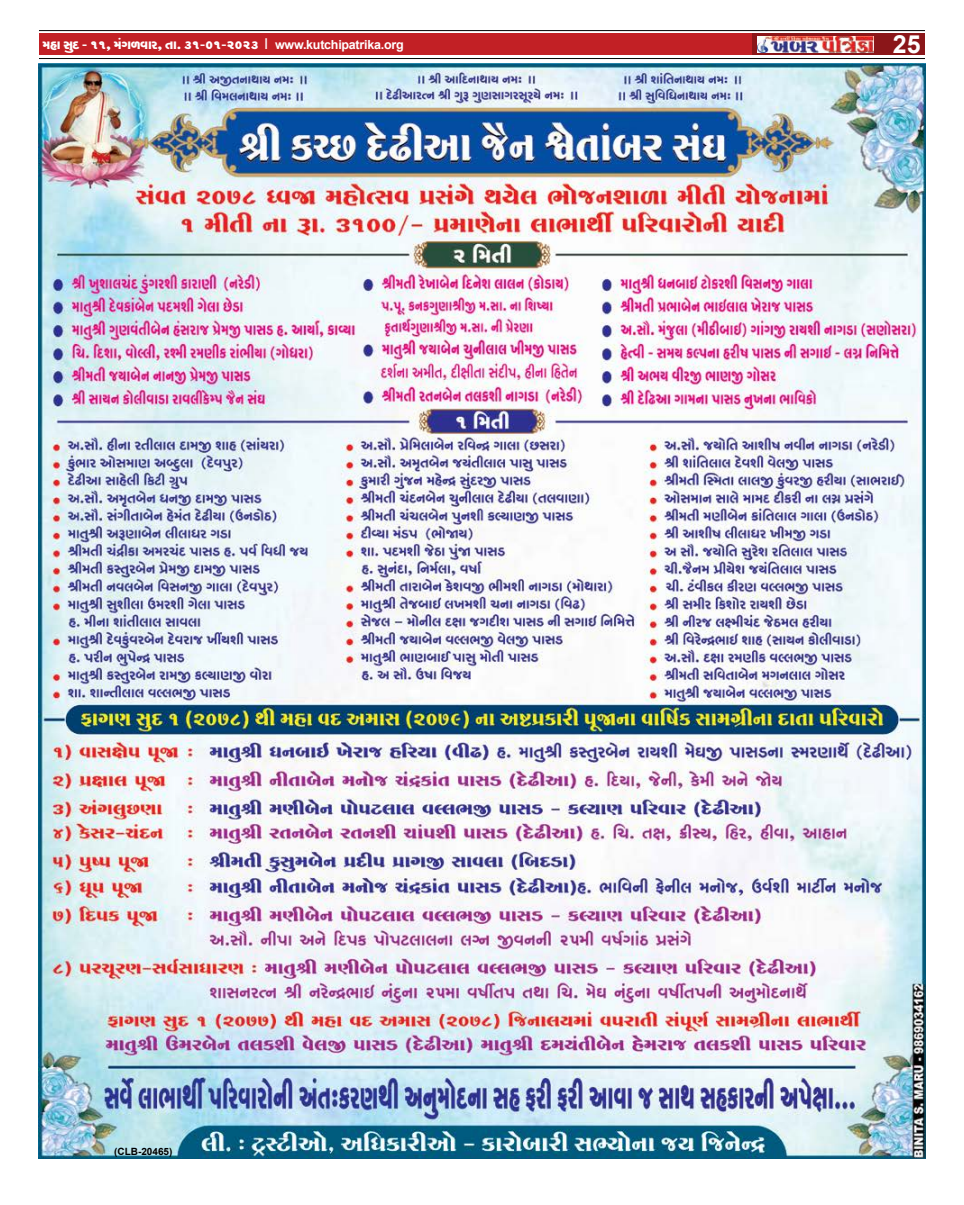
<style>
.page{position:relative;width:964px;height:1205px;background:#fff}
.page>*{position:absolute;margin:0;border:0;box-sizing:border-box;transform-origin:0 0}
.t1{font:700 25px "Arial";color:#fff}
.t2{font:15px "SHREE GUJ7";letter-spacing:-.02em;color:#fff}
.t3{font:700 10px "Arial";color:#000}
.s1{font-family:"Arial"}
.s2{font-family:"Arial";font-weight:700;font-size:12.5px}
</style>
<div class="page">
<hr style="left:39px;top:58px;width:886px;height:1px;background:#000">
<div style="left:39px;top:34px;width:713px;height:21px;background:#c22025"></div>
<hr style="left:39px;top:30px;width:886px;height:1px;background:#000">
<div style="left:753px;top:34px;width:172px;height:21px;background:#8b1619"></div>
<img style="left:757px;top:36px;width:116px;height:17px">
<img style="left:39px;top:64px;width:886px;height:1095px">
<p class="t2" style="left:43px;top:38px;width:363px">dlp kyv$ - 11, d„Nmhpf, sp. 31-01-2023 <span class="s1">I</span> <span class="s2">www.kutchipatrika.org</span></p>
<h1 class="t1" style="left:893px;top:26px;width:29px">25</h1>
<p class="t3" style="left:114px;top:1144px;width:60px">(CLB-20465)</p>
</div>
